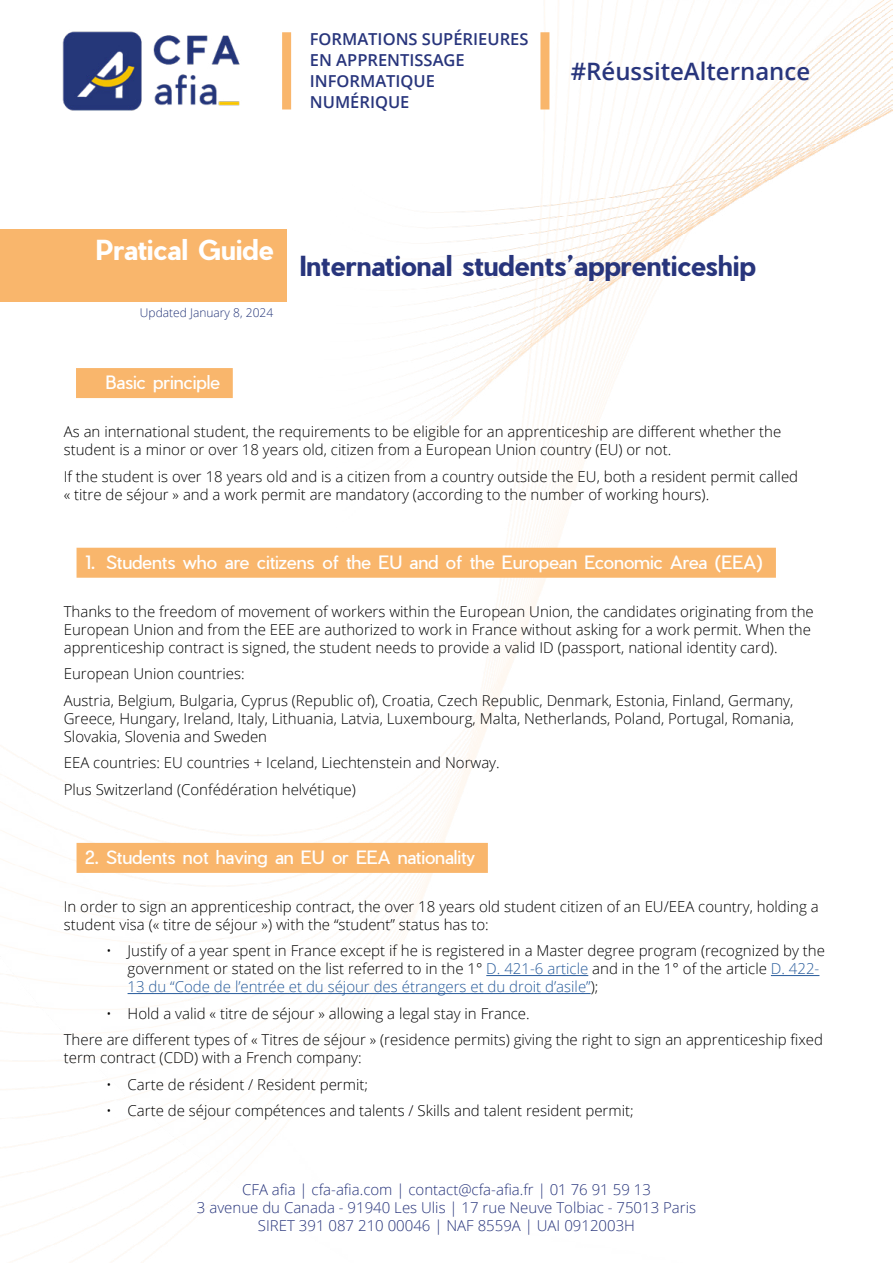
<style>
.page{position:relative;width:893px;height:1263px;background:#fff}
.page>*{position:absolute;margin:0;border:0;box-sizing:border-box;transform-origin:0 0}
.t1{font:700 27px "Pier Sans";color:#28357c}
.t2{font:700 27px "Pier Sans";color:#fff}
.t3{font:600 24px "Open Sans";color:#28357c}
.t4{font:18px "Pier Sans";color:#fff}
.t5{font:600 16.5px/21px "Open Sans";color:#28357c}
.t6{font:300 15px/18px "Open Sans";color:#000}
.t7{font:300 15px/18px "Open Sans";color:#28357c;text-align:center}
.t8{font:300 12px "Open Sans";color:#253679}
.s1{color:#275b9b}
</style>
<div class="page">
<img style="left:0;top:0;width:893px;height:1263px">
<img style="left:58px;top:29px;width:203px;height:90px">
<div style="left:282px;top:32px;width:9px;height:77px;background:#f9b66c"></div>
<div style="left:540px;top:32px;width:9px;height:77px;background:#f9b66c"></div>
<div style="left:0;top:229px;width:287px;height:73px;background:#f9b66c"></div>
<div style="left:76px;top:368px;width:157px;height:30px;background:#f9b66c"></div>
<div style="left:77px;top:548px;width:699px;height:30px;background:#f9b66c"></div>
<div style="left:77px;top:843px;width:411px;height:30px;background:#f9b66c"></div>
<hr style="left:486px;top:975px;width:102px;height:1px;background:#275b9b">
<hr style="left:771px;top:975px;width:48px;height:1px;background:#275b9b">
<hr style="left:128px;top:993px;width:463px;height:1px;background:#275b9b">
<p class="t5" style="left:310px;top:28px;width:220px">FORMATIONS SUPÉRIEURES<br>EN APPRENTISSAGE<br>INFORMATIQUE<br>NUMÉRIQUE</p>
<h2 class="t3" style="left:571px;top:54px;width:241px">#RéussiteAlternance</h2>
<h1 class="t2" style="left:96px;top:231px;width:179px">Pratical Guide</h1>
<p class="t8" style="left:140px;top:304px;width:135px">Updated January 8, 2024</p>
<h1 class="t1" style="left:299px;top:247px;width:458px">International students’apprenticeship</h1>
<p class="t4" style="left:106px;top:371px;width:116px">Basic principle</p>
<p class="t6" style="left:64px;top:422px;width:719px">As an international student, the requirements to be eligible for an apprenticeship are different whether the student is a minor or over 18 years old, citizen from a European Union country (EU) or not.</p>
<p class="t6" style="left:64px;top:467px;width:736px">If the student is over 18 years old and is a citizen from a country outside the EU, both a resident permit called « titre de séjour » and a work permit are mandatory (according to the number of working hours).</p>
<p class="t4" style="left:85px;top:550px;width:680px">1. Students who are citizens of the EU and of the European Economic Area (EEA)</p>
<p class="t6" style="left:64px;top:602px;width:751px">Thanks to the freedom of movement of workers within the European Union, the candidates originating from the<br>European Union and from the EEE are authorized to work in France without asking for a work permit. When the apprenticeship contract is signed, the student needs to provide a valid ID (passport, national identity card).</p>
<p class="t6" style="left:64px;top:660px;width:731px;line-height:26.5px">European Union countries:<br>Austria, Belgium, Bulgaria, Cyprus (Republic of), Croatia, Czech Republic, Denmark, Estonia, Finland, Germany,</p>
<p class="t6" style="left:64px;top:709px;width:732px">Greece, Hungary, Ireland, Italy, Lithuania, Latvia, Luxembourg, Malta, Netherlands, Poland, Portugal, Romania,<br>Slovakia, Slovenia and Sweden</p>
<p class="t6" style="left:64px;top:749px;width:437px;line-height:26.5px">EEA countries: EU countries + Iceland, Liechtenstein and Norway.<br>Plus Switzerland (Confédération helvétique)</p>
<p class="t4" style="left:85px;top:846px;width:392px">2. Students not having an EU or EEA nationality</p>
<p class="t6" style="left:64px;top:897px;width:756px">In order to sign an apprenticeship contract, the over 18 years old student citizen of an EU/EEA country, holding a student visa (« titre de séjour ») with the “student” status has to:</p>
<p class="t6" style="left:128px;top:941px;width:699px;text-indent:-21px">• Justify of a year spent in France except if he is registered in a Master degree program (recognized by the government or stated on the list referred to in the 1° <span class="s1">D. 421-6 article</span> and in the 1° of the article <span class="s1">D. 422-<br>13 du “Code de l’entrée et du séjour des étrangers et du droit d’asile”</span>);</p>
<p class="t6" style="left:64px;top:1000px;width:761px;line-height:26.5px;text-indent:43px">• Hold a valid « titre de séjour » allowing a legal stay in France.<br>There are different types of « Titres de séjour » (residence permits) giving the right to sign an apprenticeship fixed</p>
<p class="t6" style="left:64px;top:1048px;width:299px">term contract (CDD) with a French company:</p>
<p class="t6" style="left:106px;top:1075px;width:263px">• Carte de résident / Resident permit;</p>
<p class="t6" style="left:106px;top:1101px;width:529px">• Carte de séjour compétences and talents / Skills and talent resident permit;</p>
<p class="t7" style="left:197px;top:1180px;width:501px">CFA afia | cfa-afia.com | contact@cfa-afia.fr | 01 76 91 59 13<br>3 avenue du Canada - 91940 Les Ulis | 17 rue Neuve Tolbiac - 75013 Paris<br>SIRET 391 087 210 00046 | NAF 8559A | UAI 0912003H</p>
</div>
